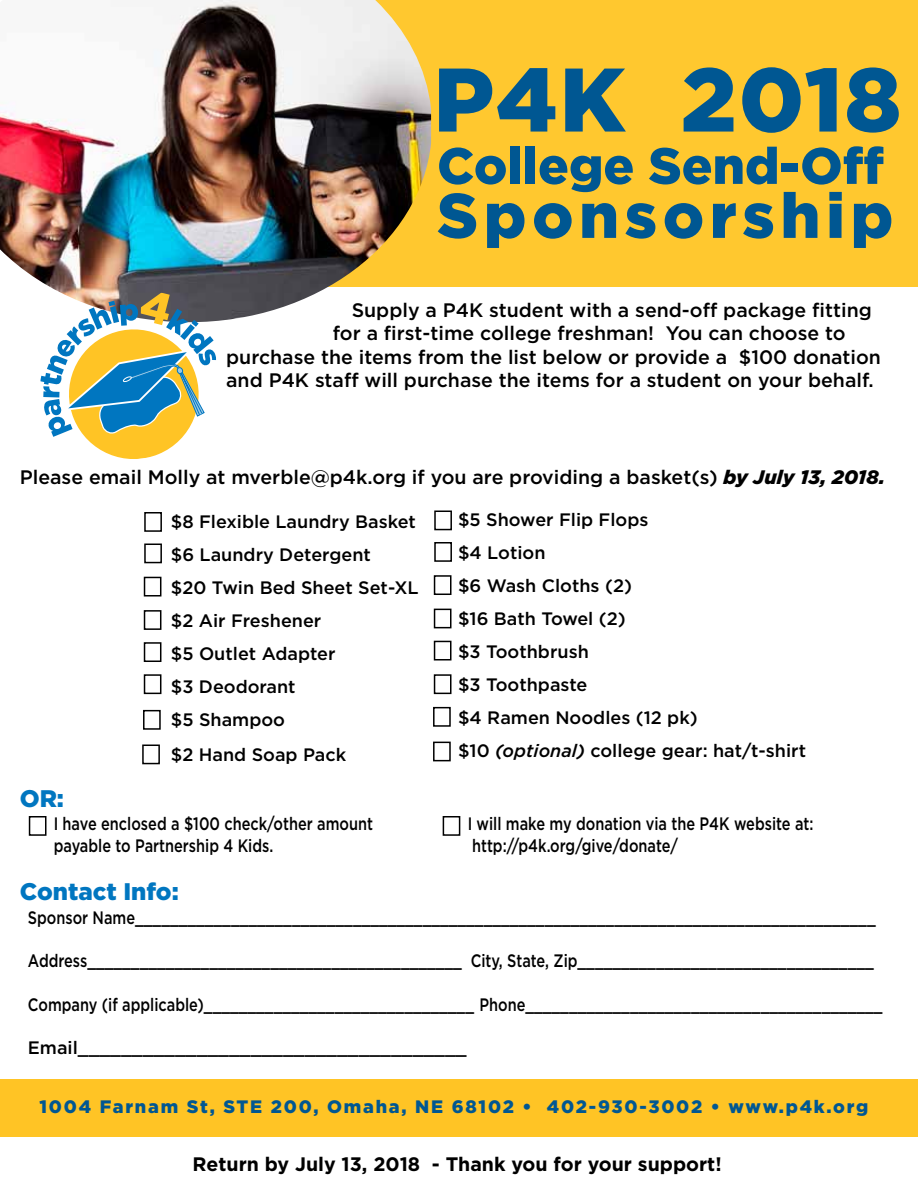
<style>
.page{position:relative;width:918px;height:1188px;background:#fff}
.page>*{position:absolute;margin:0;border:0;box-sizing:border-box;transform-origin:0 0}
.t1{font:900 90px "Gotham";letter-spacing:.02em;color:#005792}
.t2{font:900 63px "Gotham";letter-spacing:.09em;color:#005792}
.t3{font:900 51px "Gotham";color:#005792}
.t4{font:900 24px "Gotham";color:#0076c0}
.t5{font:500 19.5px "Gotham";color:#000}
.t6{font:700 19.5px "Gotham";color:#000}
.t7{font:500 18px/21.6px "Gotham";color:#000;scale:.81 1}
.t8{font:500 18px/33.2px "Gotham";color:#000}
.t9{font:900 18px "Gotham";letter-spacing:.1em;color:#005792}
.s1{font-weight:900;font-style:italic}
.s2{font-style:italic}
</style>
<div class="page">
<div style="left:61px;top:0;width:857px;height:286px;background:#ffc82f"></div>
<img style="left:0;top:0;width:431px;height:321px">
<svg style="left:40px;top:293px;width:176px;height:166px"></svg>
<div style="left:0;top:1079px;width:918px;height:58px;background:#ffc425"></div>
<div style="left:144px;top:577px;width:17px;height:20px;border:2px solid #000"></div>
<div style="left:144px;top:610px;width:17px;height:20px;border:2px solid #000"></div>
<div style="left:144px;top:642px;width:17px;height:20px;border:2px solid #000"></div>
<div style="left:144px;top:674px;width:17px;height:20px;border:2px solid #000"></div>
<div style="left:143px;top:710px;width:18px;height:20px;border:2px solid #000"></div>
<div style="left:144px;top:544px;width:18px;height:19px;border:2px solid #000"></div>
<div style="left:144px;top:512px;width:18px;height:20px;border:2px solid #000"></div>
<div style="left:434px;top:575px;width:18px;height:20px;border:2px solid #000"></div>
<div style="left:434px;top:609px;width:18px;height:19px;border:2px solid #000"></div>
<div style="left:434px;top:641px;width:18px;height:20px;border:2px solid #000"></div>
<div style="left:434px;top:674px;width:18px;height:20px;border:2px solid #000"></div>
<div style="left:433px;top:707px;width:18px;height:20px;border:2px solid #000"></div>
<div style="left:434px;top:542px;width:18px;height:20px;border:2px solid #000"></div>
<div style="left:434px;top:511px;width:18px;height:19px;border:2px solid #000"></div>
<div style="left:142px;top:745px;width:18px;height:19px;border:2px solid #000"></div>
<div style="left:433px;top:742px;width:18px;height:19px;border:2px solid #000"></div>
<div style="left:29px;top:816px;width:17px;height:20px;border:2px solid #000"></div>
<div style="left:443px;top:816px;width:17px;height:20px;border:2px solid #000"></div>
<h1 class="t1" style="left:434px;top:38px;width:469px">P4K 2018</h1>
<h3 class="t3" style="left:437px;top:131px;width:448px">College Send-Off</h3>
<h2 class="t2" style="left:437px;top:172px;width:458px">Sponsorship</h2>
<p class="t5" style="left:352px;top:297px;width:522px">Supply a P4K student with a send-off package fitting</p>
<p class="t5" style="left:333px;top:321px;width:514px">for a first-time college freshman! You can choose to</p>
<p class="t5" style="left:226px;top:344px;width:656px">purchase the items from the list below or provide a $100 donation</p>
<p class="t5" style="left:226px;top:368px;width:649px">and P4K staff will purchase the items for a student on your behalf.</p>
<p class="t5" style="left:20px;top:464px;width:867px">Please email Molly at mverble@p4k.org if you are providing a basket(s) <span class="s1">by July 13, 2018.</span></p>
<h3 class="t4" style="left:20px;top:782px;width:46px">OR:</h3>
<p class="t8" style="left:171px;top:505px;width:249px">$8 Flexible Laundry Basket $6 Laundry Detergent<br>$20 Twin Bed Sheet Set-XL $2 Air Freshener<br>$5 Outlet Adapter<br>$3 Deodorant<br>$5 Shampoo<br>$2 Hand Soap Pack</p>
<p class="t8" style="left:458px;top:503px;width:349px">$5 Shower Flip Flops<br>$4 Lotion<br>$6 Wash Cloths (2)<br>$16 Bath Towel (2)<br>$3 Toothbrush<br>$3 Toothpaste<br>$4 Ramen Noodles (12 pk)<br>$10 <span class="s2">(optional)</span> college gear: hat/t-shirt</p>
<p class="t7" style="left:54px;top:813px;width:396px">I have enclosed a $100 check/other amount payable to Partnership 4 Kids.</p>
<p class="t7" style="left:468px;top:813px;width:428px">I will make my donation via the P4K website at: http://p4k.org/give/donate/</p>
<h3 class="t4" style="left:20px;top:875px;width:160px">Contact Info:</h3>
<p class="t7" style="left:28px;top:907px;width:1048px">Sponsor Name_____________________________________________________________________________________</p>
<p class="t7" style="left:28px;top:950px;width:1046px">Address___________________________________________ City, State, Zip__________________________________</p>
<p class="t7" style="left:28px;top:993px;width:1057px">Company (if applicable)_______________________________ Phone_________________________________________</p>
<p class="t8" style="left:28px;top:1031px;width:440px">Email____________________________________</p>
<p class="t9" style="left:40px;top:1095px;width:830px">1004 Farnam St, STE 200, Omaha, NE 68102 • 402-930-3002 • www.p4k.org</p>
<p class="t6" style="left:193px;top:1151px;width:531px">Return by July 13, 2018 - Thank you for your support!</p>
</div>
